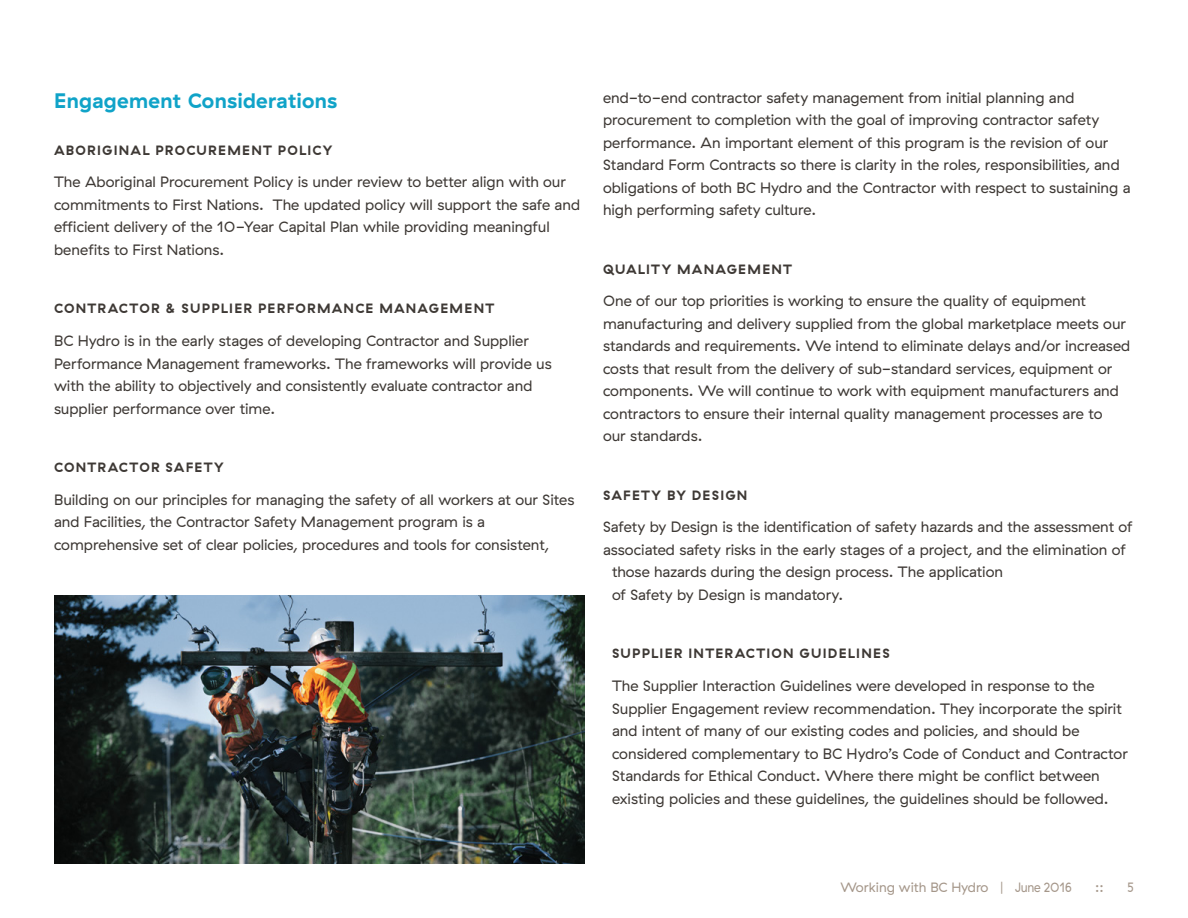
<style>
.page{position:relative;width:1188px;height:918px;background:#fff}
.page>*{position:absolute;margin:0;border:0;box-sizing:border-box;transform-origin:0 0}
.t1{font:700 21px "GT Haptik";letter-spacing:.01em;color:#10a3c8}
.t2{font:15px/22.5px "GT Haptik";color:#3e3935}
.t3{font:700 13.5px "GT Haptik";letter-spacing:.09em;color:#3e3935}
.t4{font:13.5px "GT Haptik";letter-spacing:-.01em;color:#a5978a}
.t5{font:13.5px "GT Haptik";letter-spacing:-.01em;color:#a5978a;scale:.9 1}
</style>
<div class="page">
<img style="left:54px;top:595px;width:531px;height:269px">
<h1 class="t1" style="left:54px;top:87px;width:285px">Engagement Considerations</h1>
<p class="t3" style="left:54px;top:142px;width:280px">ABORIGINAL PROCUREMENT POLICY</p>
<p class="t2" style="left:54px;top:171px;width:528px">The Aboriginal Procurement Policy is under review to better align with our commitments to First Nations. The updated policy will support the safe and efficient delivery of the 10-Year Capital Plan while providing meaningful benefits to First Nations.</p>
<p class="t3" style="left:54px;top:300px;width:442px">CONTRACTOR &amp; SUPPLIER PERFORMANCE MANAGEMENT</p>
<p class="t2" style="left:54px;top:330px;width:499px">BC Hydro is in the early stages of developing Contractor and Supplier Performance Management frameworks. The frameworks will provide us with the ability to objectively and consistently evaluate contractor and supplier performance over time.</p>
<p class="t3" style="left:54px;top:459px;width:171px">CONTRACTOR SAFETY</p>
<p class="t2" style="left:54px;top:488px;width:522px">Building on our principles for managing the safety of all workers at our Sites and Facilities, the Contractor Safety Management program is a comprehensive set of clear policies, procedures and tools for consistent,</p>
<p class="t2" style="left:603px;top:86px;width:529px">end-to-end contractor safety management from initial planning and procurement to completion with the goal of improving contractor safety performance. An important element of this program is the revision of our Standard Form Contracts so there is clarity in the roles, responsibilities, and obligations of both BC Hydro and the Contractor with respect to sustaining a high performing safety culture.</p>
<p class="t3" style="left:603px;top:261px;width:191px">QUALITY MANAGEMENT</p>
<p class="t2" style="left:603px;top:290px;width:529px">One of our top priorities is working to ensure the quality of equipment manufacturing and delivery supplied from the global marketplace meets our standards and requirements. We intend to eliminate delays and/or increased costs that result from the delivery of sub-standard services, equipment or components. We will continue to work with equipment manufacturers and contractors to ensure their internal quality management processes are to<br>our standards.</p>
<p class="t3" style="left:603px;top:487px;width:146px">SAFETY BY DESIGN</p>
<p class="t2" style="left:603px;top:516px;width:531px">Safety by Design is the identification of safety hazards and the assessment of</p>
<p class="t2" style="left:603px;top:539px;width:525px">associated safety risks in the early stages of a project, and the elimination of</p>
<p class="t2" style="left:612px;top:561px;width:393px">those hazards during the design process. The application</p>
<p class="t2" style="left:612px;top:584px;width:233px">of Safety by Design is mandatory.</p>
<p class="t3" style="left:612px;top:645px;width:279px">SUPPLIER INTERACTION GUIDELINES</p>
<p class="t2" style="left:612px;top:675px;width:517px">The Supplier Interaction Guidelines were developed in response to the Supplier Engagement review recommendation. They incorporate the spirit and intent of many of our existing codes and policies, and should be considered complementary to BC Hydro’s Code of Conduct and Contractor Standards for Ethical Conduct. Where there might be conflict between existing policies and these guidelines, the guidelines should be followed.</p>
<p class="t4" style="left:841px;top:880px;width:233px">Working with BC Hydro | June 2016</p>
<p class="t4" style="left:1095px;top:880px;width:10px">::</p>
<p class="t5" style="left:1127px;top:880px;width:9px">5</p>
</div>
